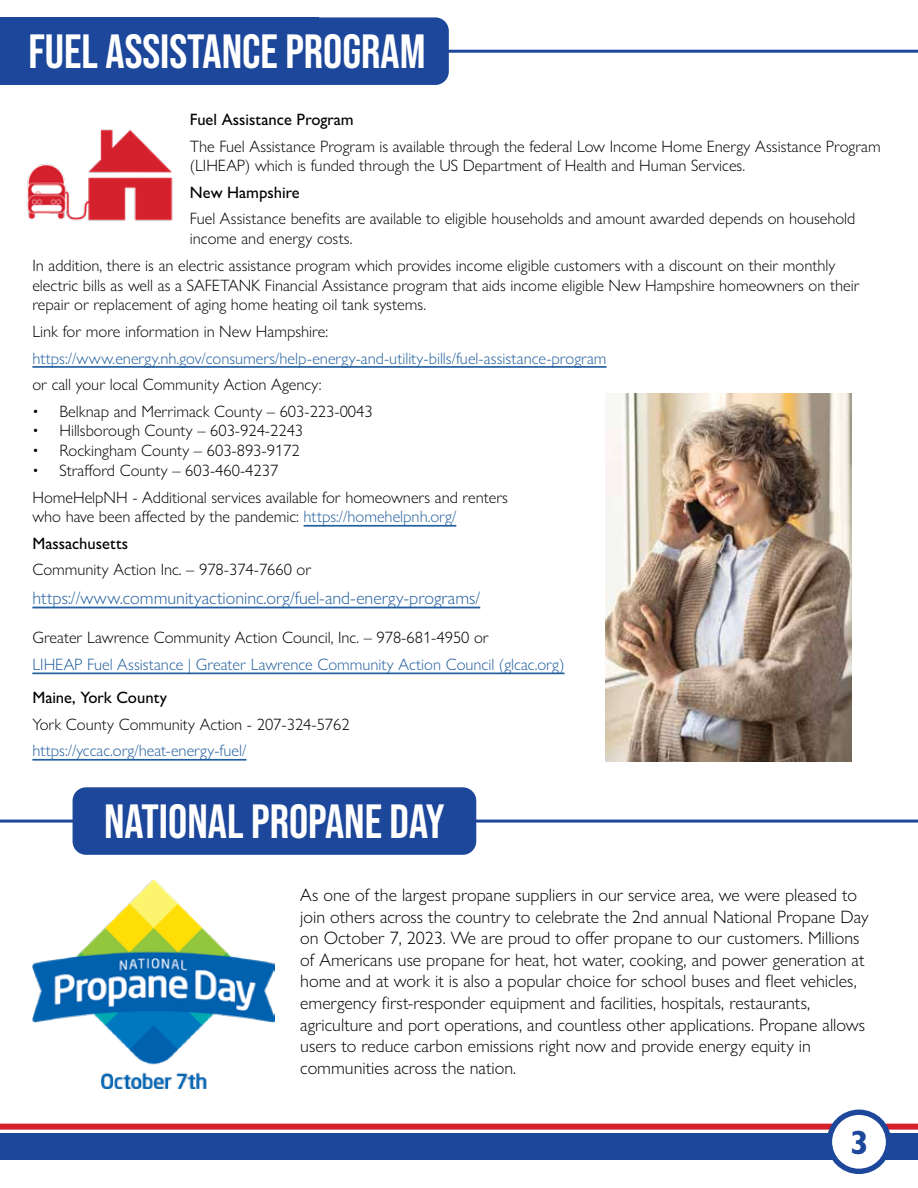
<style>
.page{position:relative;width:918px;height:1188px;background:#fff}
.page>*{position:absolute;margin:0;border:0;box-sizing:border-box;transform-origin:0 0}
.t1{font:700 48px "Bebas Neue Pro";color:#fff}
.t2{font:700 33.75px "Gill Sans Nova";color:#1d479b}
.t3{font:300 18px/21.6px "Gill Sans Nova";color:#000}
.t4{font:300 18px "Gill Sans Nova";color:#215e9e}
.t5{font:300 16.5px/19.8px "Gill Sans Nova";color:#000}
.t6{font:300 16.5px "Gill Sans Nova";color:#215e9e}
.t7{font:500 16.5px "Gill Sans Nova";color:#000}
.s1{color:#215e9e}
.s2{font-weight:500}
</style>
<div class="page">
<div style="left:0;top:1133px;width:918px;height:27px;background:#1d479b"></div>
<div style="left:0;top:1124px;width:918px;height:6px;background:#d3202d"></div>
<div style="left:829px;top:1112px;width:60px;height:59px;background:#fff;border-radius:50%"></div>
<div style="left:827px;top:1110px;width:64px;height:64px;border:5px solid #1d479b;border-radius:50%"></div>
<div style="left:0;top:17px;width:318px;height:68px;background:#1d479b"></div>
<div style="left:179px;top:17px;width:270px;height:68px;background:#1d479b;border-radius:14px"></div>
<hr style="left:300px;top:50px;width:618px;height:3px;background:#1d479b">
<hr style="left:32px;top:366px;width:575px;height:2px;background:#215e9e">
<hr style="left:304px;top:525px;width:152px;height:2px;background:#215e9e">
<hr style="left:32px;top:607px;width:448px;height:1px;background:#215e9e">
<hr style="left:32px;top:673px;width:533px;height:1px;background:#215e9e">
<hr style="left:32px;top:759px;width:214px;height:2px;background:#215e9e">
<img style="left:26px;top:129px;width:147px;height:92px">
<div style="left:73px;top:787px;width:403px;height:68px;background:#1d479b;border-radius:14px"></div>
<hr style="left:0;top:820px;width:918px;height:3px;background:#1d479b">
<img style="left:32px;top:880px;width:243px;height:208px">
<img style="left:606px;top:393px;width:246px;height:368px">
<h1 class="t1" style="left:28px;top:24px;width:399px">FUEL ASSISTANCE PROGRAM</h1>
<p class="t7" style="left:190px;top:109px;width:165px">Fuel Assistance Program</p>
<p class="t5" style="left:190px;top:136px;width:692px">The Fuel Assistance Program is available through the federal Low Income Home Energy Assistance Program (LIHEAP) which is funded through the US Department of Health and Human Services.</p>
<p class="t7" style="left:190px;top:182px;width:111px">New Hampshire</p>
<p class="t5" style="left:190px;top:209px;width:667px">Fuel Assistance benefits are available to eligible households and amount awarded depends on household income and energy costs.</p>
<p class="t5" style="left:32px;top:255px;width:829px">In addition, there is an electric assistance program which provides income eligible customers with a discount on their monthly electric bills as well as a SAFETANK Financial Assistance program that aids income eligible New Hampshire homeowners on their repair or replacement of aging home heating oil tank systems.</p>
<p class="t5" style="left:32px;top:321px;width:297px">Link for more information in New Hampshire:</p>
<p class="t6" style="left:32px;top:348px;width:576px">https://www.energy.nh.gov/consumers/help-energy-and-utility-bills/fuel-assistance-program</p>
<p class="t5" style="left:32px;top:374px;width:291px">or call your local Community Action Agency:</p>
<p class="t5" style="left:32px;top:401px;width:342px">• Belknap and Merrimack County – 603-223-0043</p>
<p class="t5" style="left:32px;top:421px;width:272px">• Hillsborough County – 603-924-2243</p>
<p class="t5" style="left:32px;top:441px;width:269px">• Rockingham County – 603-893-9172</p>
<p class="t5" style="left:32px;top:457px;width:477px;line-height:26.5px">• Strafford County – 603-460-4237<br>HomeHelpNH - Additional services available for homeowners and renters</p>
<p class="t5" style="left:32px;top:503px;width:425px;line-height:26.5px">who have been affected by the pandemic: <span class="s1">https://homehelpnh.org/<br></span><span class="s2">Massachusetts</span></p>
<p class="t5" style="left:32px;top:560px;width:280px">Community Action Inc. – 978-374-7660 or</p>
<p class="t4" style="left:32px;top:587px;width:449px">https://www.communityactioninc.org/fuel-and-energy-programs/</p>
<p class="t5" style="left:32px;top:628px;width:458px">Greater Lawrence Community Action Council, Inc. – 978-681-4950 or</p>
<p class="t6" style="left:32px;top:654px;width:534px">LIHEAP Fuel Assistance | Greater Lawrence Community Action Council (glcac.org)</p>
<p class="t7" style="left:32px;top:688px;width:136px">Maine, York County</p>
<p class="t5" style="left:32px;top:714px;width:319px">York County Community Action - 207-324-5762</p>
<p class="t6" style="left:32px;top:741px;width:216px">https://yccac.org/heat-energy-fuel/</p>
<h1 class="t1" style="left:104px;top:794px;width:342px">NATIONAL PROPANE DAY</h1>
<p class="t3" style="left:300px;top:884px;width:570px">As one of the largest propane suppliers in our service area, we were pleased to join others across the country to celebrate the 2nd annual National Propane Day on October 7, 2023. We are proud to offer propane to our customers. Millions of Americans use propane for heat, hot water, cooking, and power generation at home and at work it is also a popular choice for school buses and fleet vehicles, emergency first-responder equipment and facilities, hospitals, restaurants, agriculture and port operations, and countless other applications. Propane allows users to reduce carbon emissions right now and provide energy equity in communities across the nation.</p>
<h2 class="t2" style="left:850px;top:1122px;width:21px">3</h2>
</div>
